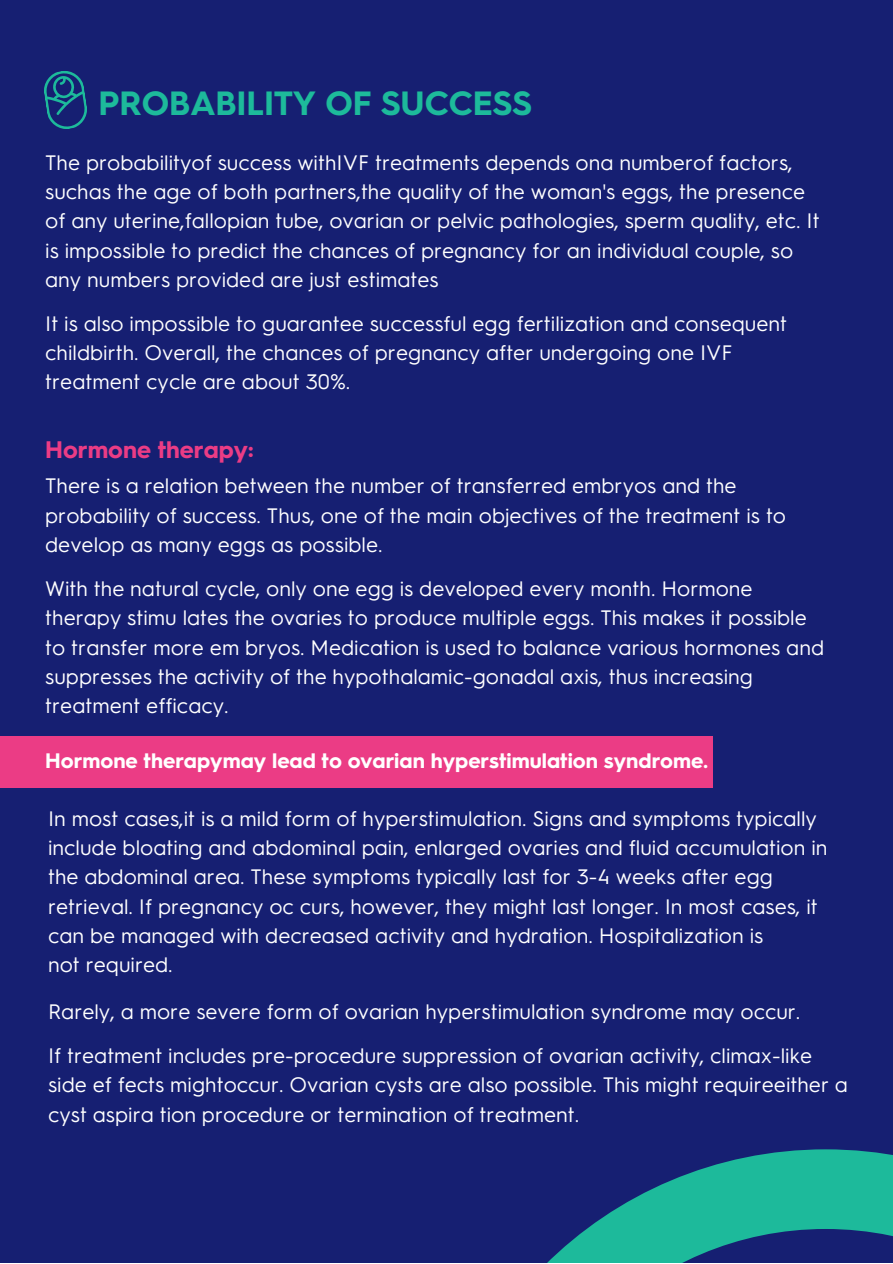
<style>
.page{position:relative;width:893px;height:1264px;background:#fff}
.page>*{position:absolute;margin:0;border:0;box-sizing:border-box;transform-origin:0 0}
.t1{font:700 33.75px "Hurme Geometric Sans 3";color:#1dba9b}
.t2{font:700 24px "Hurme Geometric Sans 3";color:#eb3c85}
.t3{font:21px/29.2px "Hurme Geometric Sans 3";color:#fff}
.t4{font:700 21px "Hurme Geometric Sans 3";color:#fff}
</style>
<div class="page">
<div style="left:0;top:0;width:892px;height:1262px;background:#161f72"></div>
<div style="left:0;top:736px;width:713px;height:52px;background:#eb3c85"></div>
<svg style="left:44px;top:71px;width:43px;height:58px"></svg>
<svg style="left:548px;top:1149px;width:344px;height:113px;fill:#1dba9b"></svg>
<h1 class="t1" style="left:98px;top:80px;width:435px">PROBABILITY OF SUCCESS</h1>
<p class="t3" style="left:45px;top:146px;width:775px">The probabilityof success withIVF treatments depends ona numberof factors, suchas the age of both partners,the quality of the woman's eggs, the presence of any uterine,fallopian tube, ovarian or pelvic pathologies, sperm quality, etc. It is impossible to predict the chances of pregnancy for an individual couple, so any numbers provided are just estimates</p>
<p class="t3" style="left:45px;top:307px;width:743px">It is also impossible to guarantee successful egg fertilization and consequent childbirth. Overall, the chances of pregnancy after undergoing one IVF treatment cycle are about 30%.</p>
<p class="t2" style="left:45px;top:433px;width:210px">Hormone therapy:</p>
<p class="t3" style="left:45px;top:470px;width:742px">There is a relation between the number of transferred embryos and the probability of success. Thus, one of the main objectives of the treatment is to develop as many eggs as possible.</p>
<p class="t3" style="left:45px;top:572px;width:780px">With the natural cycle, only one egg is developed every month. Hormone therapy stimu lates the ovaries to produce multiple eggs. This makes it possible to transfer more em bryos. Medication is used to balance various hormones and suppresses the activity of the hypothalamic-gonadal axis, thus increasing treatment efficacy.</p>
<p class="t4" style="left:45px;top:745px;width:664px">Hormone therapymay lead to ovarian hyperstimulation syndrome.</p>
<p class="t3" style="left:48px;top:802px;width:780px">In most cases,it is a mild form of hyperstimulation. Signs and symptoms typically include bloating and abdominal pain, enlarged ovaries and fluid accumulation in the abdominal area. These symptoms typically last for 3-4 weeks after egg retrieval. If pregnancy oc curs, however, they might last longer. In most cases, it can be managed with decreased activity and hydration. Hospitalization is<br>not required.</p>
<p class="t3" style="left:48px;top:995px;width:753px">Rarely, a more severe form of ovarian hyperstimulation syndrome may occur.</p>
<p class="t3" style="left:48px;top:1039px;width:801px">If treatment includes pre-procedure suppression of ovarian activity, climax-like side ef fects mightoccur. Ovarian cysts are also possible. This might requireeither a cyst aspira tion procedure or termination of treatment.</p>
</div>
